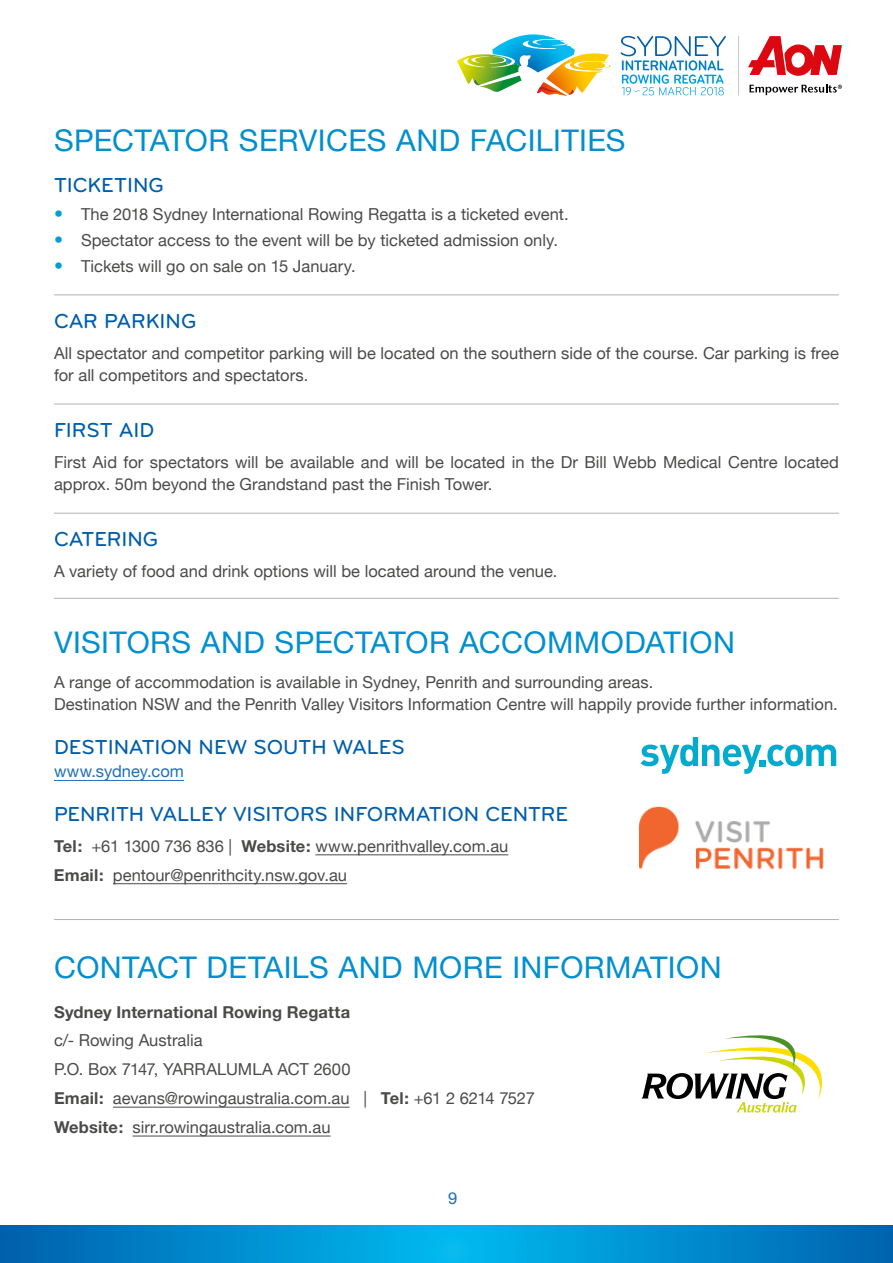
<style>
.page{position:relative;width:893px;height:1263px;background:#fff}
.page>*{position:absolute;margin:0;border:0;box-sizing:border-box;transform-origin:0 0}
.t1{font:30px "Helvetica Neue";letter-spacing:.015em;color:#008fcf}
.t2{font:500 21px "Bryant";letter-spacing:-.005em;color:#005da9}
.t3{font:16.5px/28.8px "Helvetica Neue";color:#4a4a49}
.t4{font:700 16.5px "Helvetica Neue";letter-spacing:.01em;color:#4a4a49}
.t5{font:16.5px "Helvetica Neue";color:#206fb7}
.t6{font:16.5px "Helvetica Neue";color:#206fb7}
.s1{font-weight:700;font-size:18px;color:#009ed7}
.s2{font-weight:700}
</style>
<div class="page">
<svg style="left:0;top:1225px;width:893px;height:38px;background:#008dce"></svg>
<svg style="left:457px;top:34px;width:154px;height:62px"></svg>
<hr style="left:738px;top:36px;width:1px;height:59px;background:#c6c6c6">
<svg style="left:748px;top:36px;width:94px;height:40px"></svg>
<svg style="left:749px;top:84px;width:93px;height:11px"></svg>
<svg style="left:621px;top:36px;width:105px;height:59px"></svg>
<hr style="left:54px;top:780px;width:130px;height:1px;background:#206fb7">
<hr style="left:315px;top:854px;width:193px;height:1px;background:#4a4a49">
<hr style="left:113px;top:883px;width:234px;height:1px;background:#4a4a49">
<hr style="left:113px;top:1107px;width:237px;height:1px;background:#4a4a49">
<hr style="left:133px;top:1136px;width:198px;height:1px;background:#4a4a49">
<hr style="left:54px;top:295px;width:785px;height:1px;background:#b3b2b2">
<hr style="left:54px;top:404px;width:785px;height:1px;background:#b3b2b2">
<hr style="left:54px;top:513px;width:785px;height:1px;background:#b3b2b2">
<hr style="left:54px;top:598px;width:785px;height:1px;background:#b3b2b2">
<hr style="left:54px;top:919px;width:785px;height:1px;background:#b3b2b2">
<svg style="left:641px;top:1035px;width:181px;height:77px"></svg>
<svg style="left:641px;top:737px;width:195px;height:37px"></svg>
<img style="left:639px;top:806px;width:185px;height:64px">
<h1 class="t1" style="left:54px;top:123px;width:573px">SPECTATOR SERVICES AND FACILITIES</h1>
<p class="t2" style="left:54px;top:174px;width:111px">TICKETING</p>
<p class="t3" style="left:54px;top:201px;width:516px"><span class="s1">•</span> The 2018 Sydney International Rowing Regatta is a ticketed event.</p>
<p class="t3" style="left:54px;top:227px;width:505px"><span class="s1">•</span> Spectator access to the event will be by ticketed admission only.</p>
<p class="t3" style="left:54px;top:253px;width:303px"><span class="s1">•</span> Tickets will go on sale on 15 January.</p>
<p class="t2" style="left:54px;top:310px;width:144px">CAR PARKING</p>
<p class="t3" style="left:54px;top:343px;width:786px;line-height:22.5px">All spectator and competitor parking will be located on the southern side of the course. Car parking is free for all competitors and spectators.</p>
<p class="t2" style="left:54px;top:419px;width:102px">FIRST AID</p>
<p class="t3" style="left:54px;top:452px;width:786px;line-height:22.5px">First Aid for spectators will be available and will be located in the Dr Bill Webb Medical Centre located approx. 50m beyond the Grandstand past the Finish Tower.</p>
<p class="t2" style="left:54px;top:528px;width:106px">CATERING</p>
<p class="t3" style="left:54px;top:558px;width:505px">A variety of food and drink options will be located around the venue.</p>
<h1 class="t1" style="left:54px;top:624px;width:682px">VISITORS AND SPECTATOR ACCOMMODATION</h1>
<p class="t3" style="left:54px;top:672px;width:785px;line-height:22.5px">A range of accommodation is available in Sydney, Penrith and surrounding areas.<br>Destination NSW and the Penrith Valley Visitors Information Centre will happily provide further information.</p>
<p class="t2" style="left:54px;top:736px;width:352px">DESTINATION NEW SOUTH WALES</p>
<p class="t5" style="left:54px;top:760px;width:131px">www.sydney.com</p>
<p class="t2" style="left:54px;top:803px;width:516px">PENRITH VALLEY VISITORS INFORMATION CENTRE</p>
<p class="t3" style="left:54px;top:832px;width:456px"><span class="s2">Tel:</span> +61 1300 736 836 | <span class="s2">Website:</span> www.penrithvalley.com.au<br><span class="s2">Email:</span> pentour@penrithcity.nsw.gov.au</p>
<h1 class="t1" style="left:54px;top:949px;width:669px">CONTACT DETAILS AND MORE INFORMATION</h1>
<p class="t4" style="left:54px;top:1001px;width:298px">Sydney International Rowing Regatta</p>
<p class="t3" style="left:54px;top:1027px;width:482px">c/- Rowing Australia<br>P.O. Box 7147, YARRALUMLA ACT 2600<br><span class="s2">Email:</span> aevans@rowingaustralia.com.au | <span class="s2">Tel:</span> +61 2 6214 7527<br><span class="s2">Website:</span> sirr.rowingaustralia.com.au</p>
<p class="t6" style="left:448px;top:1188px;width:11px">9</p>
</div>
